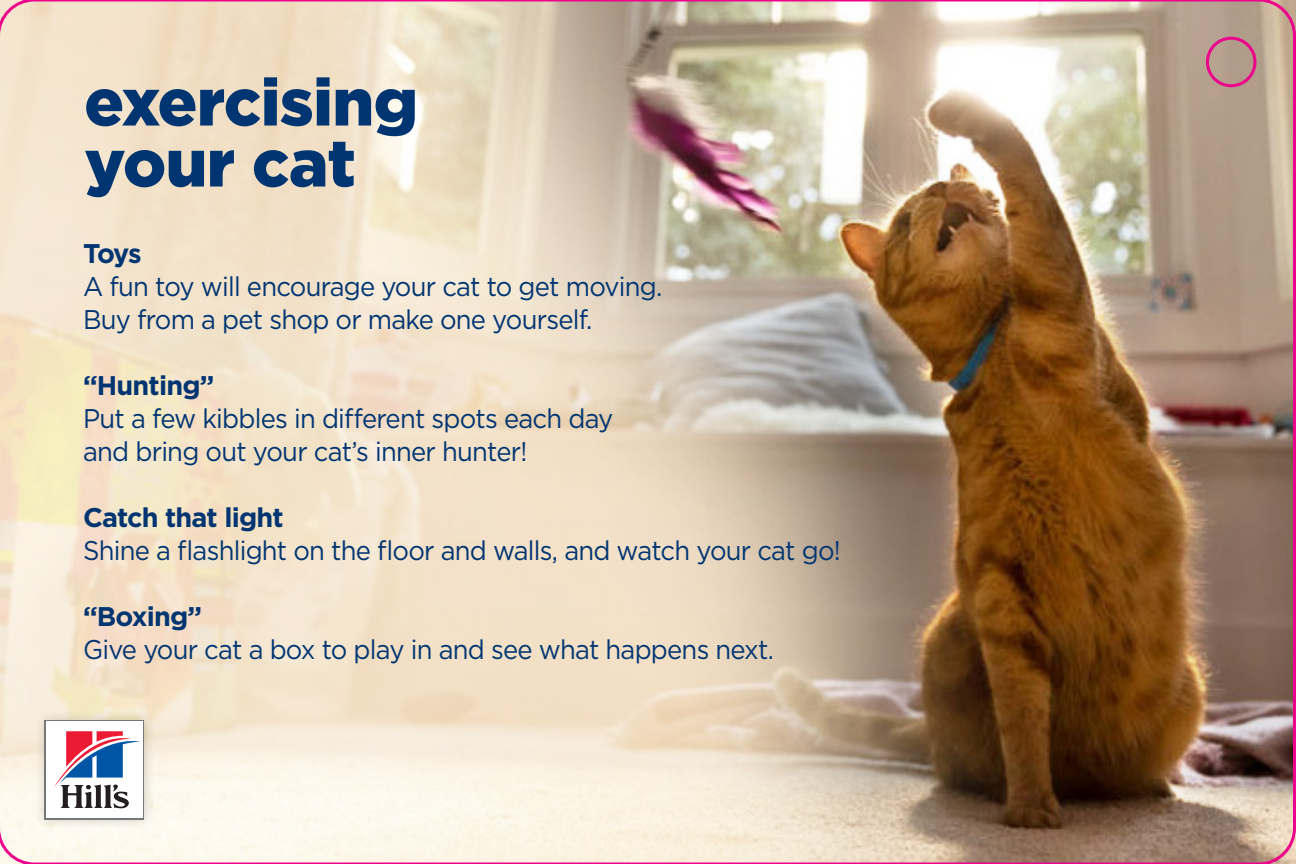
<style>
.page{position:relative;width:1296px;height:864px;background:#fff}
.page>*{position:absolute;margin:0;border:0;box-sizing:border-box;transform-origin:0 0}
.t1{font:900 66px/60.9px "Gotham";letter-spacing:-.01em;color:#013572}
.t2{font:27px/33px "Gotham";letter-spacing:-.03em;color:#013572;scale:.95 1}
.t3{font:700 27px "Gotham";letter-spacing:-.03em;color:#013572}
</style>
<div class="page">
<img style="left:0;top:0;width:1296px;height:864px">
<div style="left:1206px;top:37px;width:50px;height:50px;border:3px solid #ed028c;border-radius:50%"></div>
<h1 class="t1" style="left:84px;top:71px;width:335px">exercising your cat</h1>
<p class="t3" style="left:83px;top:236px;width:60px">Toys</p>
<p class="t2" style="left:83px;top:270px;width:611px">A fun toy will encourage your cat to get moving.<br>Buy from a pet shop or make one yourself.</p>
<p class="t3" style="left:83px;top:368px;width:133px">“Hunting”</p>
<p class="t2" style="left:83px;top:402px;width:560px">Put a few kibbles in different spots each day and bring out your cat’s inner hunter!</p>
<p class="t3" style="left:83px;top:500px;width:202px">Catch that light</p>
<p class="t2" style="left:83px;top:534px;width:799px">Shine a flashlight on the floor and walls, and watch your cat go!</p>
<p class="t3" style="left:83px;top:599px;width:120px">“Boxing”</p>
<p class="t2" style="left:83px;top:633px;width:729px">Give your cat a box to play in and see what happens next.</p>
</div>
